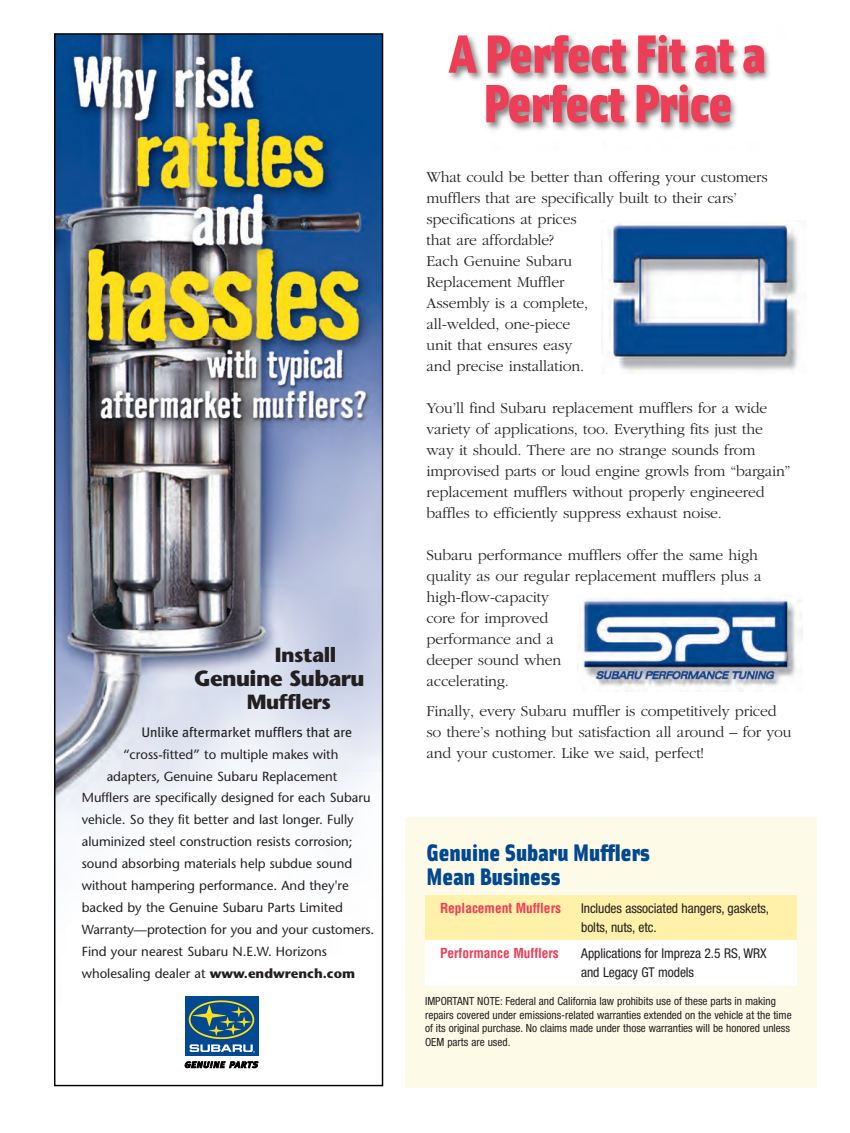
<style>
.page{position:relative;width:850px;height:1133px;background:#fff}
.page>*{position:absolute;margin:0;border:0;box-sizing:border-box;transform-origin:0 0}
.t1{font:54px/49.5px "Solex Black Lining";letter-spacing:-.02em;color:#ee3d56;text-align:center}
.t2{font:24px/24px "Solex Black Lining";color:#014890}
.t3{font:700 21.9px "Stone Sans";letter-spacing:-.025em;color:#231f20}
.t4{font:700 20.4px "Stone Sans";letter-spacing:-.025em;color:#231f20}
.t5{font:300 15.75px/21px "Garamond";letter-spacing:-.01em;color:#231f20}
.t6{font:13.95px "Meta Plus";color:#231f20}
.t7{font:condensed 13.5px/19.5px "Helvetica Neue";letter-spacing:-.005em;color:#231f20}
.t8{font:700 condensed 13.5px "Helvetica";letter-spacing:-.005em;color:#ee3d56}
.t9{font:13.2px "Stone Sans";color:#231f20}
.t10{font:condensed 11.25px/13.5px "Helvetica Neue";color:#231f20}
.s1{font-weight:700}
</style>
<div class="page">
<img style="left:56px;top:35px;width:325px;height:1034px">
<div style="left:185px;top:996px;width:73px;height:60px;background:#014990"></div>
<svg style="left:189px;top:1000px;width:66px;height:53px"></svg>
<svg style="left:185px;top:1061px;width:73px;height:7px"></svg>
<img style="left:449px;top:35px;width:320px;height:96px">
<div style="left:404px;top:818px;width:412px;height:270px;background:#fefae8"></div>
<img style="left:601px;top:220px;width:198px;height:154px">
<img style="left:577px;top:595px;width:225px;height:97px">
<div style="left:425px;top:898px;width:371px;height:88px;background:#fff"></div>
<div style="left:425px;top:896px;width:371px;height:44px;background:#fff0aa"></div>
<p class="t4" style="left:275px;top:647px;width:63px">Install</p>
<h3 class="t3" style="left:194px;top:669px;width:172px">Genuine Subaru</h3>
<p class="t4" style="left:247px;top:694px;width:86px">Mufflers</p>
<p class="t6" style="left:141px;top:724px;width:212px">Unlike aftermarket mufflers that are</p>
<p class="t9" style="left:123px;top:749px;width:217px">“cross-fitted” to multiple makes with</p>
<p class="t9" style="left:107px;top:771px;width:232px">adapters, Genuine Subaru Replacement</p>
<p class="t9" style="left:82px;top:793px;width:290px">Mufflers are specifically designed for each Subaru</p>
<p class="t9" style="left:82px;top:815px;width:273px">vehicle. So they fit better and last longer. Fully</p>
<p class="t9" style="left:82px;top:837px;width:272px">aluminized steel construction resists corrosion;</p>
<p class="t9" style="left:82px;top:859px;width:272px">sound absorbing materials help subdue sound</p>
<p class="t9" style="left:82px;top:881px;width:268px">without hampering performance. And they're</p>
<p class="t9" style="left:82px;top:902px;width:262px">backed by the Genuine Subaru Parts Limited</p>
<p class="t9" style="left:82px;top:924px;width:294px">Warranty—protection for you and your customers.</p>
<p class="t9" style="left:82px;top:946px;width:246px">Find your nearest Subaru N.E.W. Horizons</p>
<p class="t9" style="left:82px;top:968px;width:275px">wholesaling dealer at <span class="s1">www.endwrench.com</span></p>
<h1 class="t1" style="left:450px;top:29px;width:318px">A Perfect Fit at a<br>Perfect Price</h1>
<p class="t5" style="left:426px;top:166px;width:342px">What could be better than offering your customers mufflers that are specifically built to their cars’ specifications at prices<br>that are affordable?<br>Each Genuine Subaru<br>Replacement Muffler<br>Assembly is a complete,<br>all-welded, one-piece<br>unit that ensures easy<br>and precise installation.</p>
<p class="t5" style="left:426px;top:397px;width:365px">You’ll find Subaru replacement mufflers for a wide variety of applications, too. Everything fits just the way it should. There are no strange sounds from improvised parts or loud engine growls from “bargain” replacement mufflers without properly engineered baffles to efficiently suppress exhaust noise.</p>
<p class="t5" style="left:426px;top:544px;width:336px">Subaru performance mufflers offer the same high quality as our regular replacement mufflers plus a high-flow-capacity<br>core for improved<br>performance and a<br>deeper sound when<br>accelerating.</p>
<p class="t5" style="left:426px;top:700px;width:366px">Finally, every Subaru muffler is competitively priced so there’s nothing but satisfaction all around – for you and your customer. Like we said, perfect!</p>
<h2 class="t2" style="left:426px;top:840px;width:225px">Genuine Subaru Mufflers<br>Mean Business</h2>
<p class="t8" style="left:440px;top:900px;width:122px">Replacement Mufflers</p>
<p class="t7" style="left:581px;top:899px;width:189px">Includes associated hangers, gaskets, bolts, nuts, etc.</p>
<p class="t8" style="left:440px;top:945px;width:120px">Performance Mufflers</p>
<p class="t7" style="left:581px;top:944px;width:187px">Applications for Impreza 2.5 RS, WRX and Legacy GT models</p>
<p class="t10" style="left:425px;top:995px;width:368px">IMPORTANT NOTE: Federal and California law prohibits use of these parts in making repairs covered under emissions-related warranties extended on the vehicle at the time of its original purchase. No claims made under those warranties will be honored unless OEM parts are used.</p>
</div>
